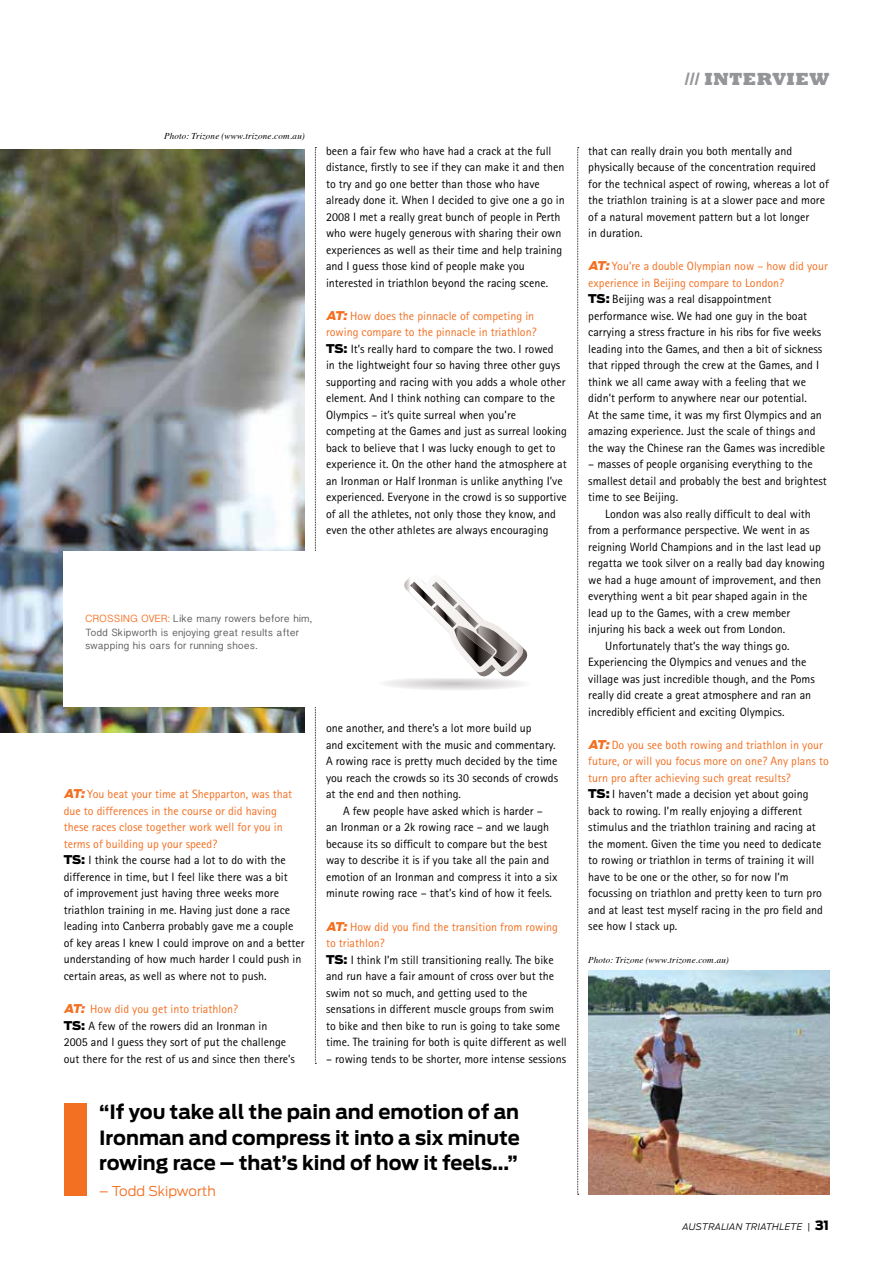
<style>
.page{position:relative;width:893px;height:1263px;background:#fff}
.page>*{position:absolute;margin:0;border:0;box-sizing:border-box;transform-origin:0 0}
.t1{font:700 19.5px/25.5px "Antenna";color:#000;text-align:justify}
.t2{font:800 18px "Rockwell";letter-spacing:.02em;color:#939598}
.t3{font:300 13.5px "Antenna";color:#f36f21}
.t4{font:12px/16.5px "Rotis Sans Serif";color:#000}
.t5{font:10.5px/13.5px "Gujarati Sangam MN";letter-spacing:.02em;color:#58595b}
.t6{font:italic 9px "Times";letter-spacing:.02em;color:#000}
.t7{font:italic 300 9px "Antenna";letter-spacing:.025em;color:#000}
.s1{font-family:"Antenna";font-weight:900;font-style:italic;color:#f36f21}
.s2{color:#f36f21}
.s3{font-family:"Antenna";font-weight:900}
.s4{font-weight:900;font-style:normal;font-size:12.75px}
</style>
<div class="page">
<img style="left:0;top:150px;width:305px;height:582px">
<div style="left:64px;top:1103px;width:22px;height:92px;background:#f36f21"></div>
<svg style="left:315px;top:147px;width:1px;height:917px"></svg>
<svg style="left:577px;top:147px;width:2px;height:1048px"></svg>
<div style="left:64px;top:551px;width:503px;height:156px;background:#fff"></div>
<img style="left:588px;top:970px;width:241px;height:224px">
<svg style="left:385px;top:577px;width:143px;height:113px"></svg>
<p class="t6" style="left:164px;top:128px;width:142px">Photo: Trizone (www.trizone.com.au)</p>
<p class="t4" style="left:326px;top:142px;width:240px">been a fair few who have had a crack at the full distance, firstly to see if they can make it and then to try and go one better than those who have already done it. When I decided to give one a go in 2008 I met a really great bunch of people in Perth who were hugely generous with sharing their own experiences as well as their time and help training and I guess those kind of people make you interested in triathlon beyond the racing scene.</p>
<p class="t4" style="left:326px;top:307px;width:242px"><span class="s1">AT:</span><span class="s2">How does the pinnacle of competing in rowing compare to the pinnacle in triathlon?<br></span><span class="s3">TS:</span> It’s really hard to compare the two. I rowed<br>in the lightweight four so having three other guys supporting and racing with you adds a whole other element. And I think nothing can compare to the Olympics – it’s quite surreal when you’re competing at the Games and just as surreal looking back to believe that I was lucky enough to get to experience it. On the other hand the atmosphere at an Ironman or Half Ironman is unlike anything I’ve experienced. Everyone in the crowd is so supportive of all the athletes, not only those they know, and even the other athletes are always encouraging</p>
<p class="t5" style="left:85px;top:612px;width:228px"><span class="s2">CROSSING OVER:</span> Like many rowers before him,<br>Todd Skipworth is enjoying great results after swapping his oars for running shoes.</p>
<p class="t4" style="left:64px;top:786px;width:242px"><span class="s1">AT:</span><span class="s2">You beat your time at Shepparton, was that due to differences in the course or did having these races close together work well for you in terms of building up your speed?<br></span><span class="s3">TS:</span> I think the course had a lot to do with the difference in time, but I feel like there was a bit<br>of improvement just having three weeks more triathlon training in me. Having just done a race leading into Canberra probably gave me a couple of key areas I knew I could improve on and a better understanding of how much harder I could push in certain areas, as well as where not to push.</p>
<p class="t4" style="left:64px;top:1001px;width:232px"><span class="s1">AT:</span> <span class="s2">How did you get into triathlon?<br></span><span class="s3">TS:</span> A few of the rowers did an Ironman in<br>2005 and I guess they sort of put the challenge out there for the rest of us and since then there’s</p>
<p class="t4" style="left:326px;top:720px;width:234px">one another, and there’s a lot more build up<br>and excitement with the music and commentary.<br>A rowing race is pretty much decided by the time you reach the crowds so its 30 seconds of crowds at the end and then nothing.</p>
<p class="t4" style="left:326px;top:802px;width:233px;text-indent:17px">A few people have asked which is harder –<br>an Ironman or a 2k rowing race – and we laugh because its so difficult to compare but the best way to describe it is if you take all the pain and emotion of an Ironman and compress it into a six minute rowing race – that’s kind of how it feels.</p>
<p class="t4" style="left:326px;top:918px;width:242px"><span class="s1">AT:</span><span class="s2">How did you find the transition from rowing to triathlon?<br></span><span class="s3">TS:</span> I think I’m still transitioning really. The bike and run have a fair amount of cross over but the swim not so much, and getting used to the sensations in different muscle groups from swim<br>to bike and then bike to run is going to take some time. The training for both is quite different as well</p>
<p class="t4" style="left:326px;top:1050px;width:242px">– rowing tends to be shorter, more intense sessions</p>
<h1 class="t1" style="left:99px;top:1099px;width:422px">“If you take all the pain and emotion of an Ironman and compress it into a six minute rowing race – that’s kind of how it feels...”</h1>
<p class="t3" style="left:99px;top:1183px;width:118px">– Todd Skipworth</p>
<h2 class="t2" style="left:685px;top:68px;width:146px">/// INTERVIEW</h2>
<p class="t4" style="left:588px;top:142px;width:242px">that can really drain you both mentally and physically because of the concentration required for the technical aspect of rowing, whereas a lot of the triathlon training is at a slower pace and more of a natural movement pattern but a lot longer<br>in duration.</p>
<p class="t4" style="left:588px;top:258px;width:241px"><span class="s1">AT:</span><span class="s2">You’re a double Olympian now – how did your experience in Beijing compare to London?<br></span><span class="s3">TS:</span> Beijing was a real disappointment performance wise. We had one guy in the boat carrying a stress fracture in his ribs for five weeks leading into the Games, and then a bit of sickness that ripped through the crew at the Games, and I think we all came away with a feeling that we didn’t perform to anywhere near our potential.<br>At the same time, it was my first Olympics and an amazing experience. Just the scale of things and the way the Chinese ran the Games was incredible</p>
<p class="t4" style="left:588px;top:456px;width:240px">– masses of people organising everything to the smallest detail and probably the best and brightest time to see Beijing.</p>
<p class="t4" style="left:605px;top:505px;width:207px">London was also really difficult to deal with</p>
<p class="t4" style="left:588px;top:522px;width:223px">from a performance perspective. We went in as</p>
<p class="t4" style="left:588px;top:538px;width:234px">reigning World Champions and in the last lead up</p>
<p class="t4" style="left:588px;top:555px;width:238px">regatta we took silver on a really bad day knowing</p>
<p class="t4" style="left:588px;top:571px;width:235px">we had a huge amount of improvement, and then</p>
<p class="t4" style="left:588px;top:588px;width:221px">everything went a bit pear shaped again in the</p>
<p class="t4" style="left:588px;top:604px;width:204px">lead up to the Games, with a crew member</p>
<p class="t4" style="left:588px;top:621px;width:199px">injuring his back a week out from London.</p>
<p class="t4" style="left:605px;top:637px;width:186px">Unfortunately that’s the way things go.</p>
<p class="t4" style="left:588px;top:654px;width:220px">Experiencing the Olympics and venues and the</p>
<p class="t4" style="left:588px;top:670px;width:228px">village was just incredible though, and the Poms</p>
<p class="t4" style="left:588px;top:687px;width:225px">really did create a great atmosphere and ran an</p>
<p class="t4" style="left:588px;top:703px;width:198px">incredibly efficient and exciting Olympics.</p>
<p class="t4" style="left:588px;top:736px;width:242px"><span class="s1">AT:</span><span class="s2">Do you see both rowing and triathlon in your future, or will you focus more on one? Any plans to turn pro after achieving such great results?<br></span><span class="s3">TS:</span> I haven’t made a decision yet about going back to rowing. I’m really enjoying a different stimulus and the triathlon training and racing at the moment. Given the time you need to dedicate to rowing or triathlon in terms of training it will have to be one or the other, so for now I’m focussing on triathlon and pretty keen to turn pro and at least test myself racing in the pro field and see how I stack up.</p>
<p class="t6" style="left:588px;top:952px;width:142px">Photo: Trizone (www.trizone.com.au)</p>
<p class="t7" style="left:682px;top:1221px;width:148px">AUSTRALIAN TRIATHLETE | <span class="s4">31</span></p>
</div>
